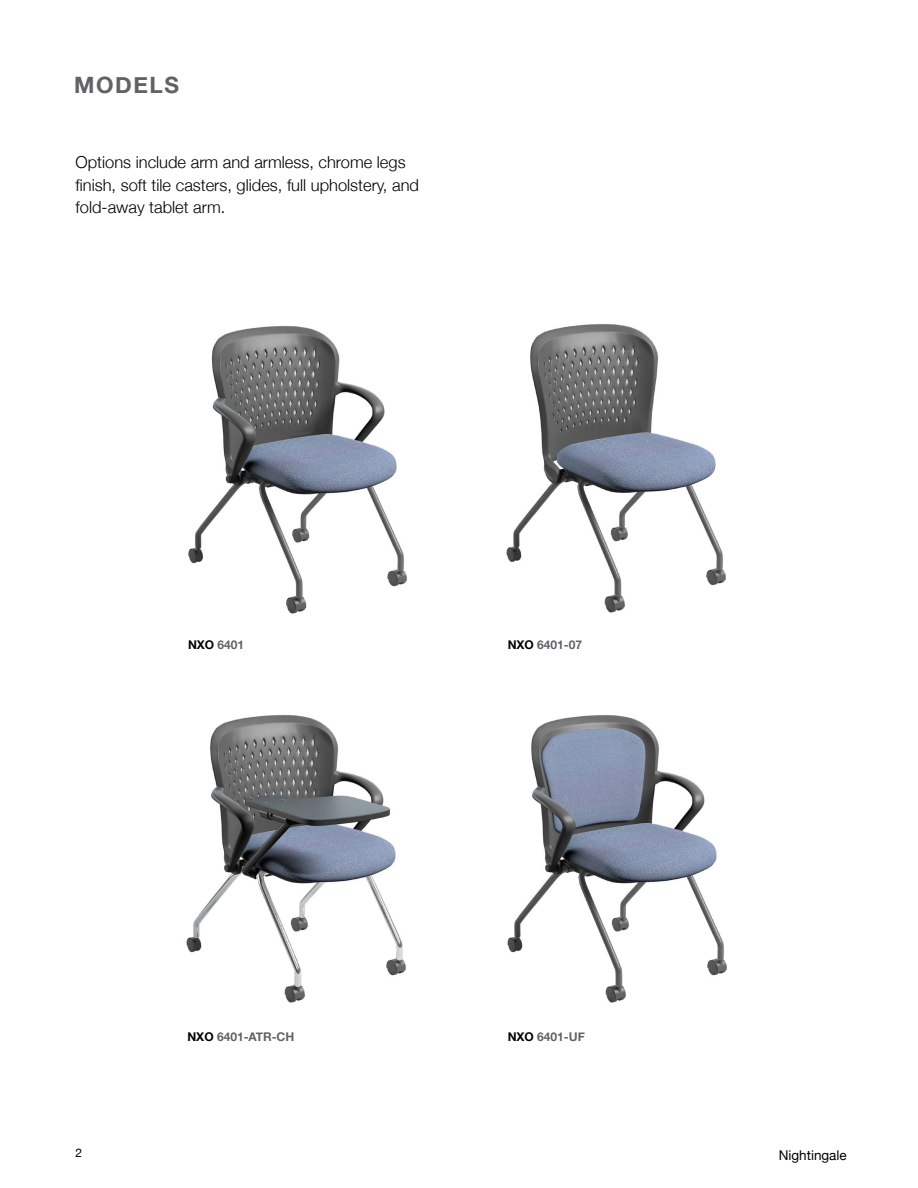
<style>
.page{position:relative;width:918px;height:1188px;background:#fff}
.page>*{position:absolute;margin:0;border:0;box-sizing:border-box;transform-origin:0 0}
.t1{font:700 22.5px "Helvetica Neue";color:#616264}
.t2{font:300 16.5px/22.5px "Helvetica Neue";color:#000}
.t3{font:13.5px "Helvetica Neue";color:#000}
.t4{font:700 12px "Helvetica Neue";color:#616264}
.t5{font:12px "Helvetica Neue";color:#000}
.s1{color:#000}
</style>
<div class="page">
<img style="left:506px;top:324px;width:220px;height:289px">
<img style="left:507px;top:715px;width:220px;height:288px">
<img style="left:186px;top:715px;width:220px;height:288px">
<img style="left:188px;top:326px;width:219px;height:288px">
<h1 class="t1" style="left:74px;top:67px;width:75px">MODELS</h1>
<p class="t2" style="left:76px;top:151px;width:345px">Options include arm and armless, chrome legs finish, soft tile casters, glides, full upholstery, and fold-away tablet arm.</p>
<p class="t4" style="left:188px;top:636px;width:58px"><span class="s1">NXO</span> 6401</p>
<p class="t4" style="left:508px;top:636px;width:76px"><span class="s1">NXO</span> 6401-07</p>
<p class="t4" style="left:187px;top:1027px;width:108px"><span class="s1">NXO</span> 6401-ATR-CH</p>
<p class="t4" style="left:508px;top:1027px;width:79px"><span class="s1">NXO</span> 6401-UF</p>
<p class="t5" style="left:76px;top:1144px;width:8px">2</p>
<p class="t3" style="left:779px;top:1146px;width:69px">Nightingale</p>
</div>
